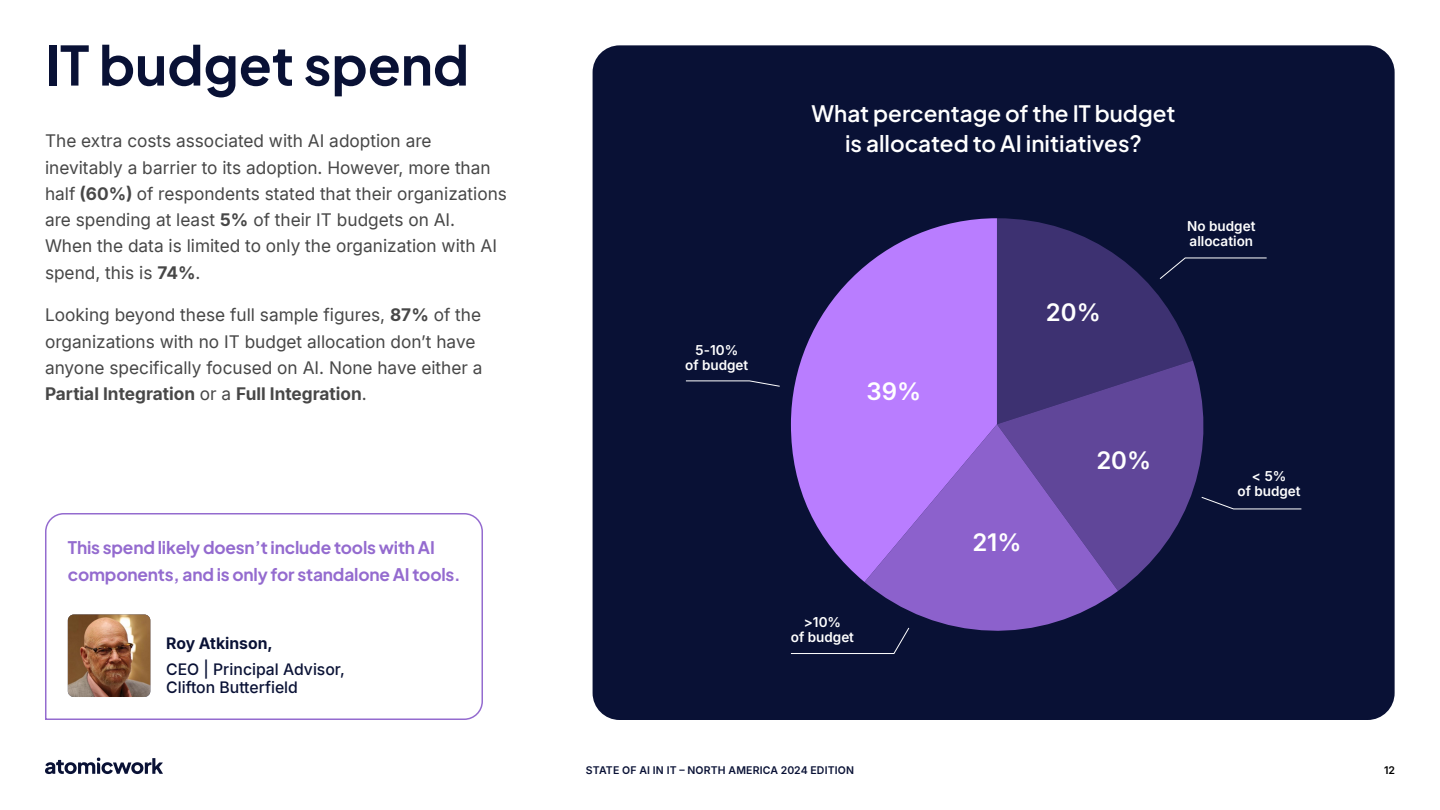
<style>
.page{position:relative;width:1440px;height:810px;background:#fff}
.page>*{position:absolute;margin:0;border:0;box-sizing:border-box;transform-origin:0 0}
.t1{font:700 54px "Plus Jakarta Sans";color:#091135}
.t2{font:600 24px "Inter";color:#fff}
.t3{font:600 22.5px "Plus Jakarta Sans";color:#fff}
.t4{font:17.25px/26.2px "Inter";color:#474747}
.t5{font:700 17.25px "Plus Jakarta Sans";letter-spacing:-.01em;color:#946bcf}
.t6{font:500 15.75px "Inter";color:#091135}
.t7{font:700 15.75px "Inter";color:#091135}
.t8{font:600 13.5px/15px "Inter";color:#fff;text-align:center}
.t9{font:600 10.5px "Inter";letter-spacing:.015em;color:#091135}
.t10{font:600 10.5px "Inter";color:#000}
.s1{font-weight:700}
</style>
<div class="page">
<div style="left:593px;top:45px;width:802px;height:675px;background:#091135;border-radius:27px"></div>
<svg style="left:1118px;top:424px;width:86px;height:167px;fill:#604699"></svg>
<svg style="left:865px;top:424px;width:253px;height:207px;background:#6f4faa"></svg>
<svg style="left:791px;top:218px;width:206px;height:364px;fill:#b97dff"></svg>
<svg style="left:790px;top:627px;width:120px;height:27px"></svg>
<svg style="left:1201px;top:496px;width:101px;height:14px"></svg>
<svg style="left:685px;top:380px;width:95px;height:7px"></svg>
<svg style="left:997px;top:218px;width:270px;height:206px"></svg>
<svg style="left:45px;top:513px;width:438px;height:207px"></svg>
<svg style="left:45px;top:758px;width:118px;height:16px"></svg>
<img style="left:68px;top:615px;width:82px;height:82px">
<p class="t1" style="left:45px;top:17px;width:426px">IT budget spend</p>
<p class="t4" style="left:45px;top:127px;width:464px">The extra costs associated with AI adoption are inevitably a barrier to its adoption. However, more than half <span class="s1">(60%)</span> of respondents stated that their organizations are spending at least <span class="s1">5%</span> of their IT budgets on AI.<br>When the data is limited to only the organization with AI spend, this is <span class="s1">74%</span>.</p>
<p class="t4" style="left:45px;top:301px;width:439px">Looking beyond these full sample figures, <span class="s1">87%</span> of the organizations with no IT budget allocation don’t have anyone specifically focused on AI. None have either a <span class="s1">Partial Integration</span> or a <span class="s1">Full Integration</span>.</p>
<p class="t8" style="left:685px;top:342px;width:65px">5-10%<br>of budget</p>
<p class="t3" style="left:812px;top:94px;width:366px">What percentage of the IT budget</p>
<p class="t3" style="left:845px;top:124px;width:299px">is allocated to AI initiatives?</p>
<p class="t2" style="left:867px;top:374px;width:56px">39%</p>
<p class="t2" style="left:1046px;top:295px;width:56px">20%</p>
<p class="t8" style="left:1187px;top:218px;width:70px;text-align:left">No budget allocation</p>
<p class="t5" style="left:68px;top:533px;width:369px">This spend likely doesn’t include tools with AI</p>
<p class="t2" style="left:972px;top:524px;width:51px">21%</p>
<p class="t5" style="left:68px;top:560px;width:395px">components, and is only for standalone AI tools.</p>
<p class="t7" style="left:166px;top:631px;width:108px">Roy Atkinson,</p>
<p class="t6" style="left:166px;top:658px;width:180px">CEO | Principal Advisor,</p>
<p class="t6" style="left:166px;top:676px;width:133px">Clifton Butterfield</p>
<p class="t8" style="left:791px;top:614px;width:65px">&gt;10%<br>of budget</p>
<p class="t2" style="left:1096px;top:442px;width:56px">20%</p>
<p class="t8" style="left:1238px;top:468px;width:65px">&lt; 5%<br>of budget</p>
<p class="t9" style="left:586px;top:762px;width:270px">STATE OF AI IN IT – NORTH AMERICA 2024 EDITION</p>
<p class="t10" style="left:1384px;top:762px;width:12px">12</p>
</div>
